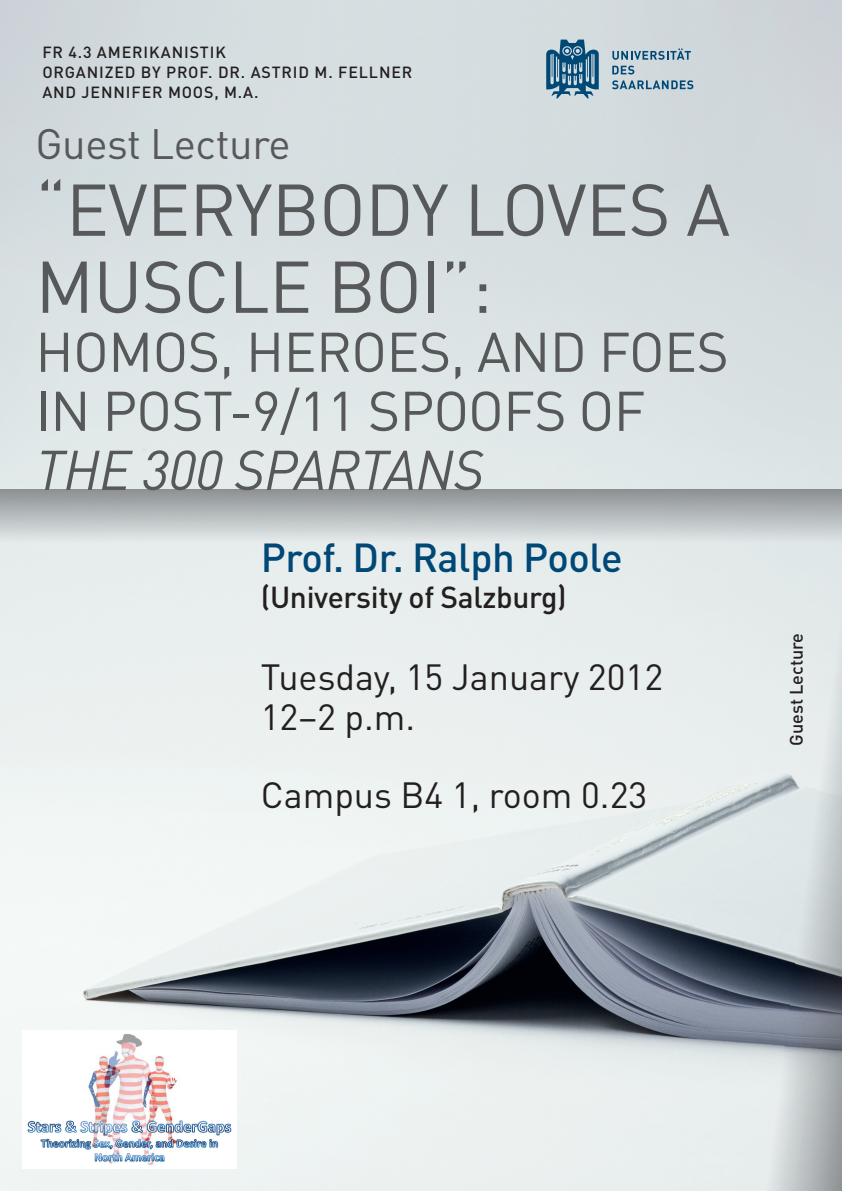
<style>
.page{position:relative;width:842px;height:1191px;background:#fff}
.page>*{position:absolute;margin:0;border:0;box-sizing:border-box;transform-origin:0 0}
.t1{font:72px/77px "DIN Offc";letter-spacing:-.01em;color:#57585a}
.t2{font:55px/59px "DIN Offc";letter-spacing:-.01em;color:#57585a}
.t3{font:italic 55px "DIN Offc";letter-spacing:-.01em;color:#57585a}
.t4{font:42px "DIN Offc";letter-spacing:-.01em;color:#57585a}
.t5{font:500 40px "DIN Offc";letter-spacing:-.01em;color:#004876}
.t6{font:36px/40px "DIN Offc";color:#231f20}
.t7{font:500 30px "DIN Offc";letter-spacing:-.01em;color:#231f20}
.t8{font:500 18px "DIN Offc";color:#231f20}
.t9{font:500 16px/20px "DIN Offc";letter-spacing:.055em;color:#231f20}
</style>
<div class="page">
<img style="left:0;top:0;width:842px;height:1191px">
<img style="left:766px;top:598px;width:76px;height:593px">
<svg style="left:546px;top:40px;width:53px;height:59px;background:#5b87a2"></svg>
<svg style="left:612px;top:49px;width:79px;height:11px"></svg>
<svg style="left:612px;top:66px;width:22px;height:8px"></svg>
<svg style="left:612px;top:80px;width:81px;height:9px"></svg>
<img style="left:0;top:489px;width:842px;height:53px">
<img style="left:23px;top:1030px;width:213px;height:138px">
<p class="t9" style="left:42px;top:42px;width:371px">FR 4.3 AMERIKANISTIK<br>ORGANIZED BY PROF. DR. ASTRID M. FELLNER<br>AND JENNIFER MOOS, M.A.</p>
<h3 class="t4" style="left:35px;top:117px;width:257px">Guest Lecture</h3>
<h1 class="t1" style="left:35px;top:170px;width:696px">“EVERYBODY LOVES A<br>MUSCLE BOI”:</h1>
<h2 class="t2" style="left:35px;top:321px;width:695px">HOMOS, HEROES, AND FOES<br>IN POST-9/11 SPOOFS OF</h2>
<h2 class="t3" style="left:35px;top:436px;width:450px">THE 300 SPARTANS</h2>
<h3 class="t5" style="left:261px;top:532px;width:363px">Prof. Dr. Ralph Poole</h3>
<h3 class="t7" style="left:261px;top:578px;width:307px">(University of Salzburg)</h3>
<h3 class="t6" style="left:261px;top:656px;width:404px">Tuesday, 15 January 2012<br>12–2 p.m.</h3>
<h3 class="t6" style="left:261px;top:774px;width:388px">Campus B4 1, room 0.23</h3>
<p class="t8" style="left:785px;top:746px;width:114px;rotate:-90deg">Guest Lecture</p>
</div>
